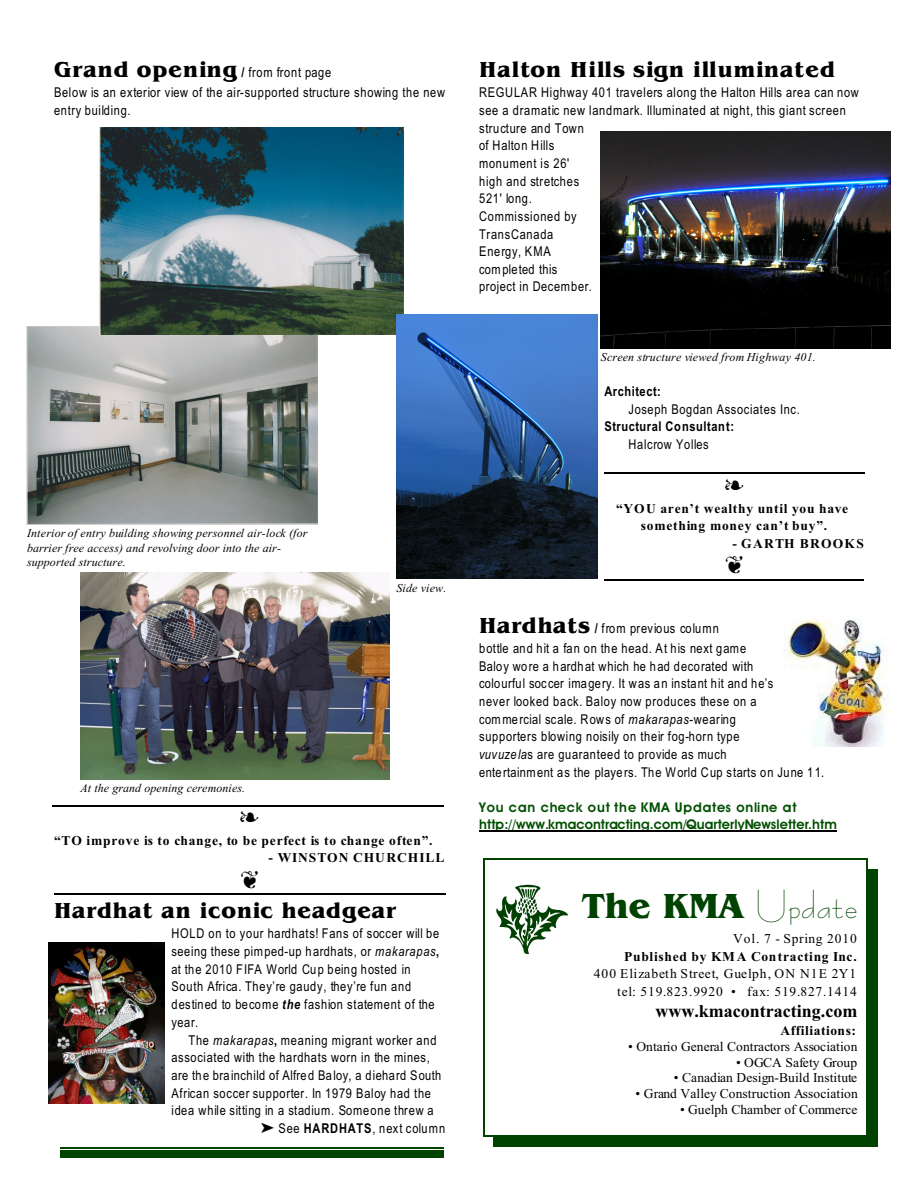
<style>
.page{position:relative;width:918px;height:1188px;background:#fff}
.page>*{position:absolute;margin:0;border:0;box-sizing:border-box;transform-origin:0 0}
.t1{font:700 36px "Benguiat Bk BT";color:#004200}
.t2{font:700 22.35px "Benguiat Bk BT";letter-spacing:.05em;color:#000}
.t3{font:22.35px "Benguiat Bk BT";letter-spacing:.04em;color:#000}
.t4{font:700 18px "Times New Roman";color:#000}
.t5{font:13.5px/17.7px "Arial Narrow";letter-spacing:.055em;color:#000}
.t6{font:700 13.5px/17.4px "Times New Roman";letter-spacing:.06em;color:#000;text-align:center}
.t7{font:13.5px "Times New Roman";letter-spacing:.005em;color:#000}
.t8{font:700 13.5px/16.5px "Avant Garde Bk BT";letter-spacing:.005em;color:#004f00}
.t9{font:13.5px/17.7px "Times New Roman";letter-spacing:.06em;color:#000;text-align:right}
.t10{font:13.5px/20.4px "Arial Narrow";letter-spacing:.08em;color:#000}
.t11{font:13.5px "Arial Narrow";letter-spacing:.025em;color:#000}
.t12{font:700 13.5px "Arial Narrow";letter-spacing:.04em;color:#000}
.t13{font:700 13.5px "Times New Roman";letter-spacing:.04em;color:#000}
.t14{font:700 13.5px "Times New Roman";letter-spacing:.095em;color:#000}
.t15{font:italic 12px/14.2px "Times New Roman";letter-spacing:.01em;color:#000}
.s1{font-family:"Benguiat Bk BT";font-weight:700;font-size:22.35px}
.s2{font-weight:700}
.s3{font-style:italic}
.s4{font-weight:700;font-style:italic}
.s5{font-family:"Bernhard Fashion BT";font-weight:400}
</style>
<div class="page">
<img style="left:27px;top:327px;width:291px;height:198px">
<img style="left:49px;top:943px;width:115px;height:160px">
<img style="left:783px;top:619px;width:106px;height:128px">
<img style="left:99px;top:128px;width:305px;height:207px">
<img style="left:601px;top:131px;width:289px;height:218px">
<img style="left:80px;top:572px;width:309px;height:207px">
<img style="left:496px;top:884px;width:72px;height:69px">
<hr style="left:483px;top:858px;width:1px;height:278px;background:#004200">
<hr style="left:866px;top:858px;width:1px;height:278px;background:#004200">
<hr style="left:483px;top:858px;width:384px;height:2px;background:#004200">
<hr style="left:483px;top:1135px;width:384px;height:1px;background:#004200">
<div style="left:867px;top:869px;width:11px;height:278px;background:#004200"></div>
<div style="left:494px;top:1136px;width:384px;height:11px;background:#004200"></div>
<img style="left:396px;top:315px;width:201px;height:264px">
<hr style="left:479px;top:830px;width:358px;height:1px;background:#000">
<hr style="left:52px;top:805px;width:392px;height:1px;background:#000">
<hr style="left:54px;top:894px;width:391px;height:1px;background:#000">
<hr style="left:61px;top:1148px;width:383px;height:1px;background:#004200">
<div style="left:61px;top:1151px;width:383px;height:7px;background:#004200"></div>
<hr style="left:605px;top:473px;width:260px;height:1px;background:#000">
<hr style="left:604px;top:579px;width:260px;height:1px;background:#000">
<p class="t5" style="left:54px;top:63px;width:393px;line-height:20.4px"><span class="s1">Grand opening</span> <span class="s2">/</span> from front page<br>Below is an exterior view of the air-supported structure showing the new</p>
<p class="t5" style="left:54px;top:103px;width:78px">entry building.</p>
<p class="t15" style="left:27px;top:527px;width:282px">Interior of entry building showing personnel air-lock (for barrier free access) and revolving door into the air&shy;supported structure.</p>
<p class="t15" style="left:80px;top:782px;width:166px">At the grand opening ceremonies.</p>
<p class="t15" style="left:396px;top:582px;width:52px">Side view.</p>
<p class="t6" style="left:54px;top:833px;width:380px">“TO improve is to change, to be perfect is to change often”.</p>
<p class="t6" style="left:269px;top:850px;width:177px">- WINSTON CHURCHILL</p>
<h2 class="t3" style="left:54px;top:901px;width:343px">Hardhat an iconic headgear</h2>
<p class="t5" style="left:172px;top:926px;width:269px">HOLD on to your hardhats! Fans of soccer will be seeing these pimped-up hardhats, or <span class="s3">makarapas</span><span class="s2">, </span>at the 2010 FIFA World Cup being hosted in South Africa. They’re gaudy, they’re fun and destined to become <span class="s4">the</span> fashion statement of the year.</p>
<p class="t5" style="left:189px;top:1032px;width:249px">The <span class="s3">makarapas</span><span class="s2">,</span> meaning migrant worker and</p>
<p class="t5" style="left:172px;top:1050px;width:260px">associated with the hardhats worn in the mines,</p>
<p class="t11" style="left:172px;top:1070px;width:271px">are the brainchild of Alfred Baloy, a diehard South</p>
<p class="t5" style="left:172px;top:1085px;width:261px">African soccer supporter. In 1979 Baloy had the</p>
<p class="t5" style="left:172px;top:1103px;width:264px">idea while sitting in a stadium. Someone threw a</p>
<p class="t5" style="left:279px;top:1121px;width:168px">See <span class="s2">HARDHATS</span>, next column</p>
<h2 class="t2" style="left:479px;top:60px;width:357px">Halton Hills sign illuminated</h2>
<p class="t5" style="left:479px;top:85px;width:381px">REGULAR Highway 401 travelers along the Halton Hills area can now see a dramatic new landmark. Illuminated at night, this giant screen structure and Town<br>of Halton Hills<br>monument is 26'<br>high and stretches<br>521' long.<br>Commissioned by<br>TransCanada<br>Energy, KMA<br>completed this<br>project in December.</p>
<p class="t15" style="left:601px;top:351px;width:217px">Screen structure viewed from Highway 401.</p>
<p class="t12" style="left:604px;top:387px;width:58px">Architect:</p>
<p class="t5" style="left:629px;top:402px;width:173px">Joseph Bogdan Associates Inc.</p>
<p class="t12" style="left:604px;top:422px;width:131px">Structural Consultant:</p>
<p class="t5" style="left:629px;top:437px;width:82px">Halcrow Yolles</p>
<p class="t6" style="left:616px;top:501px;width:234px">“YOU aren’t wealthy until you have something money can’t buy”.</p>
<p class="t14" style="left:732px;top:538px;width:133px">- GARTH BROOKS</p>
<p class="t10" style="left:479px;top:619px;width:269px"><span class="s1">Hardhats</span> <span class="s2">/</span> from previous column bottle and hit a fan on the head. At his next game</p>
<p class="t5" style="left:479px;top:658px;width:347px">Baloy wore a hardhat which he had decorated with<br>colourful soccer imagery. It was an instant hit and he’s<br>never looked back. Baloy now produces these on a<br>commercial scale. Rows of <span class="s3">makarapas</span>-wearing<br>supporters blowing noisily on their fog-horn type<br><span class="s3">vuvuzela</span>s are guaranteed to provide as much<br>entertainment as the players. The World Cup starts on June 11.</p>
<p class="t8" style="left:479px;top:800px;width:359px">You can check out the KMA Updates online at http://www.kmacontracting.com/QuarterlyNewsletter.htm</p>
<h1 class="t1" style="left:582px;top:890px;width:277px">The KMA <span class="s5">Update</span></h1>
<p class="t9" style="left:733px;top:931px;width:125px">Vol. 7 - Spring 2010</p>
<p class="t6" style="left:624px;top:949px;width:234px">Published by KMA Contracting Inc.</p>
<p class="t9" style="left:594px;top:966px;width:264px">400 Elizabeth Street, Guelph, ON N1E 2Y1 tel: 519.823.9920 • fax: 519.827.1414</p>
<h3 class="t4" style="left:655px;top:1004px;width:203px">www.kmacontracting.com</h3>
<p class="t13" style="left:780px;top:1026px;width:77px">Affiliations:</p>
<p class="t7" style="left:628px;top:1041px;width:231px">• Ontario General Contractors Association</p>
<p class="t7" style="left:736px;top:1057px;width:123px">• OGCA Safety Group</p>
<p class="t7" style="left:674px;top:1073px;width:185px">• Canadian Design-Build Institute</p>
<p class="t7" style="left:636px;top:1089px;width:224px">• Grand Valley Construction Association</p>
<p class="t7" style="left:680px;top:1105px;width:179px">• Guelph Chamber of Commerce</p>
</div>
